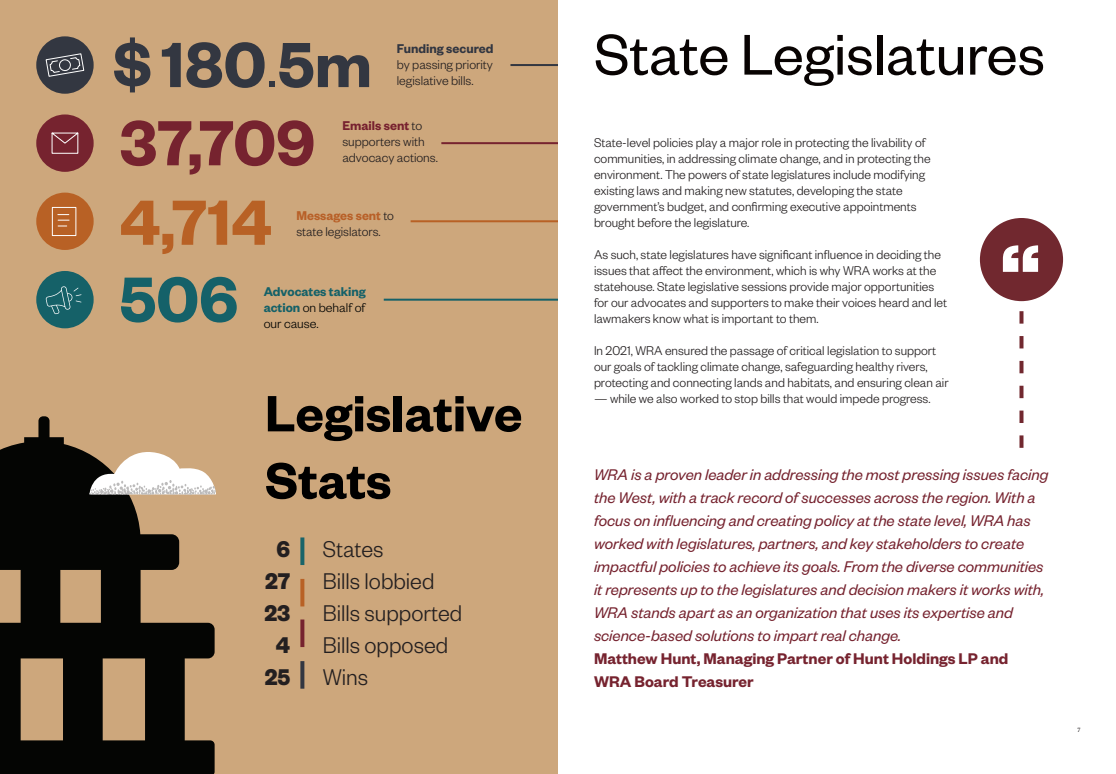
<style>
.page{position:relative;width:1116px;height:774px;background:#fff}
.page>*{position:absolute;margin:0;border:0;box-sizing:border-box;transform-origin:0 0}
.t1{font:600 100px "Founders Grotesk";color:#fff}
.t2{font:600 70px "Founders Grotesk";color:#333741}
.t3{font:600 70px "Founders Grotesk";color:#76232f}
.t4{font:600 70px "Founders Grotesk";color:#b86125}
.t5{font:600 70px "Founders Grotesk";color:#156169}
.Page_heds{font:63px "Founders Grotesk";color:#080302}
.t6{font:600 56px/67.2px "Founders Grotesk";color:#000}
.t7{font:300 25px "Founders Grotesk";color:#231f20}
.t8{font:700 25px "Founders Grotesk";color:#231f20}
.t9{font:italic 17px/23px "Founders Grotesk";color:#76232f}
.t10{font:600 17px "Founders Grotesk";color:#76232f}
.t11{font:300 14px/16px "Founders Grotesk";color:#231f20}
.t12{font:600 14px/16px "Founders Grotesk";color:#156168;text-align:justify}
.t13{font:600 14px "Founders Grotesk";color:#b86028}
.t14{font:6px "Tiempos Text";color:#231f20}
.s1{font-size:67px}
.s2{font-weight:300}
.s3{font-weight:600;color:#323641}
.s4{font-weight:600;color:#77212f}
.s5{font-weight:300;color:#231f20}
.s6{font-weight:300;color:#040503}
.s7{font-weight:600;font-style:normal}
</style>
<div class="page">
<div style="left:980px;top:218px;width:83px;height:83px;background:#71282f;border-radius:50%"></div>
<svg style="left:1019px;top:301px;width:4px;height:147px"></svg>
<div style="left:0;top:0;width:558px;height:774px;background:#cda77c"></div>
<div style="left:36px;top:271px;width:58px;height:57px;background:#156168;border-radius:50%"></div>
<div style="left:36px;top:193px;width:58px;height:57px;background:#b86125;border-radius:50%"></div>
<div style="left:36px;top:114px;width:58px;height:58px;background:#76232f;border-radius:50%"></div>
<div style="left:36px;top:36px;width:58px;height:58px;background:#333741;border-radius:50%"></div>
<hr style="left:510px;top:64px;width:48px;height:2px;background:#333741">
<hr style="left:441px;top:142px;width:117px;height:2px;background:#76232f">
<hr style="left:411px;top:220px;width:147px;height:2px;background:#b86125">
<hr style="left:384px;top:299px;width:174px;height:2px;background:#156168">
<svg style="left:0;top:416px;width:215px;height:358px;fill:#040503"></svg>
<svg style="left:89px;top:452px;width:127px;height:43px"></svg>
<svg style="left:300px;top:537px;width:4px;height:28px"></svg>
<svg style="left:300px;top:579px;width:4px;height:27px"></svg>
<svg style="left:300px;top:620px;width:4px;height:27px"></svg>
<svg style="left:300px;top:661px;width:4px;height:28px"></svg>
<svg style="left:51px;top:132px;width:28px;height:22px"></svg>
<svg style="left:51px;top:206px;width:26px;height:30px"></svg>
<svg style="left:45px;top:53px;width:40px;height:24px"></svg>
<svg style="left:46px;top:286px;width:35px;height:28px"></svg>
<p class="t2" style="left:113px;top:20px;width:261px"><span class="s1">$</span>180<span class="s2">.</span>5m</p>
<p class="t11" style="left:397px;top:40px;width:98px;text-align:justify"><span class="s3">Funding secured </span>by passing priority legislative bills.</p>
<p class="t3" style="left:120px;top:99px;width:197px">37,709</p>
<p class="t11" style="left:342px;top:117px;width:84px"><span class="s4">Emails sent</span> to supporters with</p>
<p class="t11" style="left:342px;top:149px;width:97px">advocacy actions.</p>
<p class="t4" style="left:120px;top:178px;width:154px">4,714</p>
<p class="t13" style="left:296px;top:207px;width:99px">Messages sent <span class="s5">to</span></p>
<p class="t11" style="left:296px;top:223px;width:86px">state legislators.</p>
<p class="t5" style="left:119px;top:255px;width:120px">506</p>
<p class="t12" style="left:264px;top:283px;width:104px">Advocates taking action <span class="s6">on behalf of our cause.</span></p>
<p class="t6" style="left:265px;top:377px;width:259px">Legislative<br>Stats</p>
<p class="t8" style="left:277px;top:534px;width:15px">6</p>
<p class="t8" style="left:265px;top:566px;width:27px">27</p>
<p class="t8" style="left:264px;top:598px;width:27px">23</p>
<p class="t8" style="left:276px;top:630px;width:16px">4</p>
<p class="t8" style="left:265px;top:662px;width:27px">25</p>
<p class="t7" style="left:323px;top:534px;width:62px">States</p>
<p class="t7" style="left:323px;top:566px;width:113px">Bills lobbied</p>
<p class="t7" style="left:323px;top:598px;width:141px">Bills supported</p>
<p class="t7" style="left:323px;top:630px;width:127px">Bills opposed</p>
<p class="t7" style="left:323px;top:662px;width:47px">Wins</p>
<p class="Page_heds" style="left:594px;top:16px;width:452px">State Legislatures</p>
<p class="t11" style="left:594px;top:133px;width:338px">State-level policies play a major role in protecting the livability of communities, in addressing climate change, and in protecting the environment. The powers of state legislatures include modifying existing laws and making new statutes, developing the state government’s budget, and confirming executive appointments brought before the legislature.</p>
<p class="t11" style="left:594px;top:245px;width:355px">As such, state legislatures have significant influence in deciding the issues that affect the environment, which is why WRA works at the statehouse. State legislative sessions provide major opportunities for our advocates and supporters to make their voices heard and let lawmakers know what is important to them.</p>
<p class="t11" style="left:594px;top:341px;width:356px">In 2021, WRA ensured the passage of critical legislation to support our goals of tackling climate change, safeguarding healthy rivers, protecting and connecting lands and habitats, and ensuring clean air</p>
<p class="t11" style="left:594px;top:389px;width:338px">— while we also worked to stop bills that would impede progress.</p>
<p class="t1" style="left:1000px;top:213px;width:43px">“</p>
<p class="t9" style="left:594px;top:462px;width:456px">WRA is a proven leader in addressing the most pressing issues facing the West, with a track record of successes across the region. With a focus on influencing and creating policy at the state level, WRA has worked with legislatures, partners, and key stakeholders to create impactful policies to achieve its goals. From the diverse communities it represents up to the legislatures and decision makers it works with, WRA stands apart as an organization that uses its expertise and science-based solutions to impart real change.<br><span class="s7">Matthew Hunt, Managing Partner of Hunt Holdings LP and</span></p>
<p class="t10" style="left:594px;top:670px;width:161px">WRA Board Treasurer</p>
<p class="t14" style="left:1078px;top:726px;width:4px">7</p>
</div>
